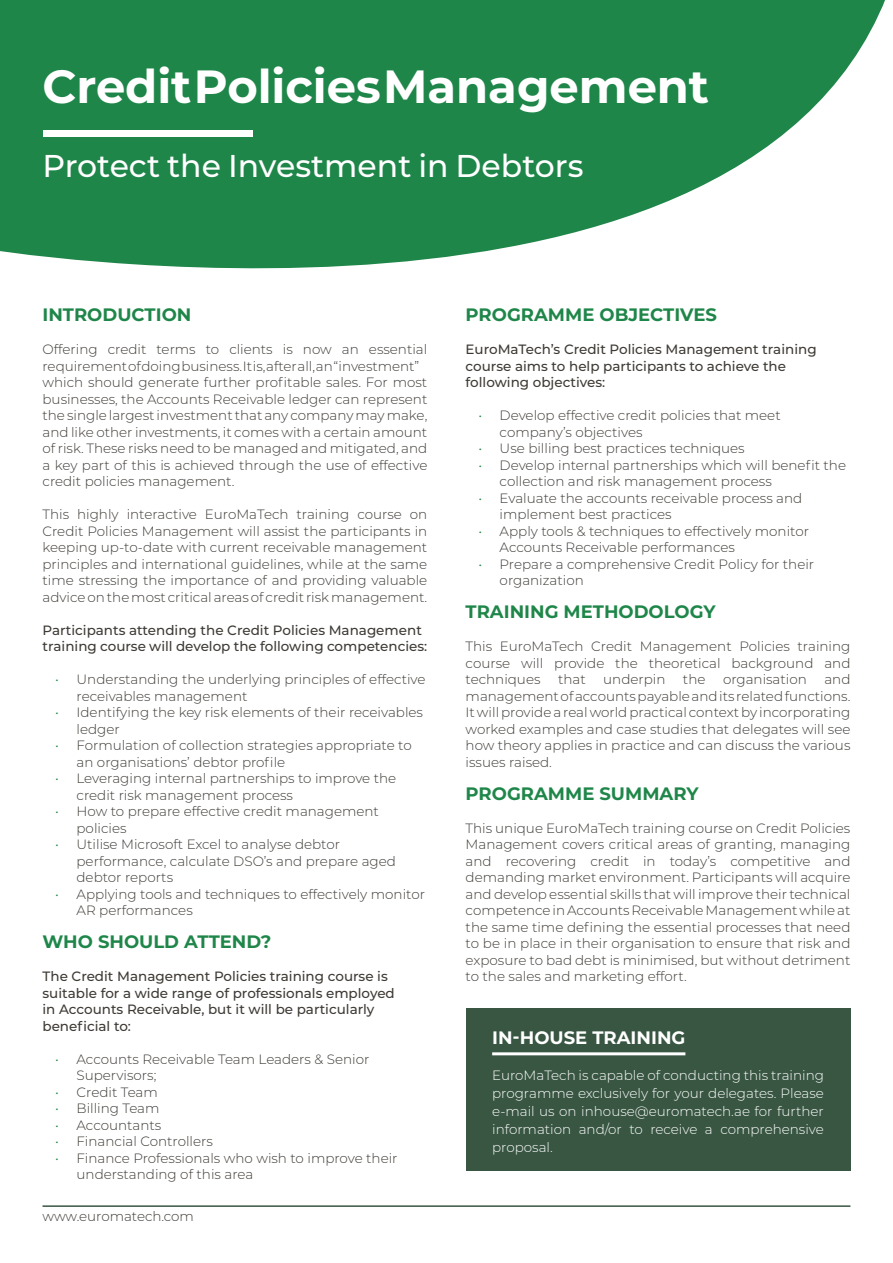
<style>
.page{position:relative;width:893px;height:1263px;background:#fff}
.page>*{position:absolute;margin:0;border:0;box-sizing:border-box;transform-origin:0 0}
.t1{font:700 46.5px "Montserrat";color:#fff}
.t2{font:500 31.5px "Montserrat";color:#fff}
.t3{font:700 18px "Montserrat";color:#1f8649}
.t4{font:700 18px "Montserrat";color:#fff}
.t5{font:300 13.5px/16.5px "Montserrat";color:#3e3a35}
.t6{font:500 13.5px/16.5px "Montserrat";color:#3e3a35}
.t7{font:300 13.5px/18px "Montserrat";color:#fff;text-align:justify}
.s1{color:#1f8649}
</style>
<div class="page">
<svg style="left:0;top:0;width:782px;height:269px;background:#34915a"></svg>
<svg style="left:782px;top:0;width:103px;height:136px"></svg>
<div style="left:43px;top:130px;width:210px;height:7px;background:#fff"></div>
<hr style="left:43px;top:1205px;width:807px;height:2px;background:#385642">
<div style="left:466px;top:1008px;width:384px;height:162px;background:#385642"></div>
<hr style="left:492px;top:1052px;width:193px;height:3px;background:#fff">
<h1 class="t1" style="left:43px;top:53px;width:668px">Credit Policies Management</h1>
<h2 class="t2" style="left:43px;top:144px;width:542px">Protect the Investment in Debtors</h2>
<h3 class="t3" style="left:43px;top:302px;width:150px">INTRODUCTION</h3>
<p class="t5" style="left:43px;top:341px;width:386px">Offering credit terms to clients is now an essential requirement of doing business. It is, after all, an “investment” which should generate further profitable sales. For most businesses, the Accounts Receivable ledger can represent the single largest investment that any company may make, and like other investments, it comes with a certain amount of risk. These risks need to be managed and mitigated, and a key part of this is achieved through the use of effective credit policies management.</p>
<p class="t5" style="left:43px;top:506px;width:386px;text-align:justify">This highly interactive EuroMaTech training course on Credit Policies Management will assist the participants in keeping up-to-date with current receivable management principles and international guidelines, while at the same time stressing the importance of and providing valuable advice on the most critical areas of credit risk management.</p>
<p class="t6" style="left:43px;top:621px;width:386px">Participants attending the Credit Policies Management training course will develop the following competencies:</p>
<p class="t5" style="left:77px;top:670px;width:351px;text-indent:-21px"><span class="s1">•</span> Understanding the underlying principles of effective receivables management</p>
<p class="t5" style="left:77px;top:703px;width:348px;text-indent:-21px"><span class="s1">•</span> Identifying the key risk elements of their receivables ledger</p>
<p class="t5" style="left:77px;top:736px;width:337px;text-indent:-21px"><span class="s1">•</span> Formulation of collection strategies appropriate to an organisations’ debtor profile</p>
<p class="t5" style="left:77px;top:769px;width:321px;text-indent:-21px"><span class="s1">•</span> Leveraging internal partnerships to improve the credit risk management process</p>
<p class="t5" style="left:77px;top:802px;width:304px;text-indent:-21px"><span class="s1">•</span> How to prepare effective credit management policies</p>
<p class="t5" style="left:77px;top:835px;width:321px;text-indent:-21px"><span class="s1">•</span> Utilise Microsoft Excel to analyse debtor performance, calculate DSO’s and prepare aged debtor reports</p>
<p class="t5" style="left:77px;top:885px;width:350px;text-indent:-21px"><span class="s1">•</span> Applying tools and techniques to effectively monitor<br>AR performances</p>
<h3 class="t3" style="left:43px;top:929px;width:230px">WHO SHOULD ATTEND?</h3>
<p class="t6" style="left:43px;top:967px;width:354px">The Credit Management Policies training course is suitable for a wide range of professionals employed in Accounts Receivable, but it will be particularly beneficial to:</p>
<p class="t5" style="left:77px;top:1050px;width:294px;text-indent:-21px"><span class="s1">•</span> Accounts Receivable Team Leaders &amp; Senior<br>Supervisors;</p>
<p class="t5" style="left:55px;top:1083px;width:104px"><span class="s1">•</span> Credit Team</p>
<p class="t5" style="left:55px;top:1100px;width:106px"><span class="s1">•</span> Billing Team</p>
<p class="t5" style="left:55px;top:1116px;width:108px"><span class="s1">•</span> Accountants</p>
<p class="t5" style="left:55px;top:1133px;width:159px"><span class="s1">•</span> Financial Controllers</p>
<p class="t5" style="left:77px;top:1149px;width:323px;text-indent:-21px"><span class="s1">•</span> Finance Professionals who wish to improve their understanding of this area</p>
<p class="t5" style="left:43px;top:1208px;width:153px">www.euromatech.com</p>
<h3 class="t3" style="left:466px;top:302px;width:253px">PROGRAMME OBJECTIVES</h3>
<p class="t6" style="left:466px;top:340px;width:352px">EuroMaTech’s Credit Policies Management training course aims to help participants to achieve the following objectives:</p>
<p class="t5" style="left:500px;top:407px;width:283px;text-indent:-21px"><span class="s1">•</span> Develop effective credit policies that meet company’s objectives</p>
<p class="t5" style="left:478px;top:440px;width:268px"><span class="s1">•</span> Use billing best practices techniques</p>
<p class="t5" style="left:500px;top:456px;width:348px;text-indent:-21px"><span class="s1">•</span> Develop internal partnerships which will benefit the collection and risk management process</p>
<p class="t5" style="left:500px;top:489px;width:304px;text-indent:-21px"><span class="s1">•</span> Evaluate the accounts receivable process and implement best practices</p>
<p class="t5" style="left:500px;top:522px;width:311px;text-indent:-21px"><span class="s1">•</span> Apply tools &amp; techniques to effectively monitor<br>Accounts Receivable performances</p>
<p class="t5" style="left:500px;top:555px;width:316px;text-indent:-21px"><span class="s1">•</span> Prepare a comprehensive Credit Policy for their organization</p>
<h3 class="t3" style="left:466px;top:599px;width:252px">TRAINING METHODOLOGY</h3>
<p class="t5" style="left:466px;top:638px;width:386px;text-align:justify">This EuroMaTech Credit Management Policies training course will provide the theoretical background and techniques</p>
<p class="t5" style="left:466px;top:671px;width:386px;text-align:justify;text-indent:359px">and management of accounts payable and its related functions.<br>It will provide a real world practical context by incorporating worked examples and case studies that delegates will see how theory applies in practice and can discuss the various issues raised.</p>
<h3 class="t3" style="left:466px;top:780px;width:234px">PROGRAMME SUMMARY</h3>
<p class="t5" style="left:466px;top:819px;width:386px;text-align:justify">This unique EuroMaTech training course on Credit Policies Management covers critical areas of granting, managing and recovering credit in today’s competitive and demanding market environment. Participants will acquire and develop essential skills that will improve their technical competence in Accounts Receivable Management while at the same time defining the essential processes that need to be in place in their organisation to ensure that risk and exposure to bad debt is minimised, but without detriment to the sales and marketing effort.</p>
<p class="t5" style="left:558px;top:671px;width:29px">that</p>
<p class="t5" style="left:603px;top:671px;width:64px">underpin</p>
<p class="t5" style="left:683px;top:671px;width:24px">the</p>
<p class="t5" style="left:723px;top:671px;width:85px">organisation</p>
<h3 class="t4" style="left:492px;top:1024px;width:195px">IN-HOUSE TRAINING</h3>
<p class="t7" style="left:492px;top:1065px;width:333px">EuroMaTech is capable of conducting this training programme exclusively for your delegates. Please e-mail us on inhouse@euromatech.ae for further information and/or to receive a comprehensive proposal.</p>
</div>
